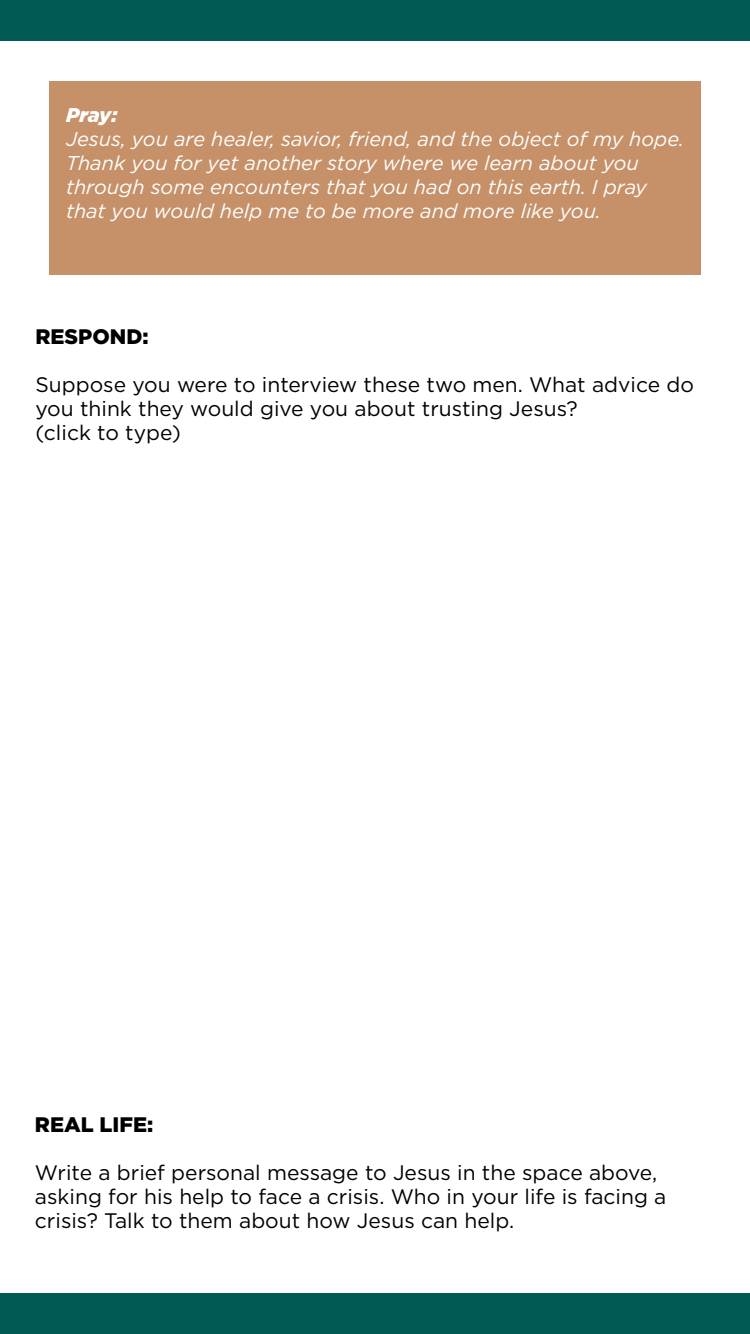
<style>
.page{position:relative;width:750px;height:1334px;background:#fff}
.page>*{position:absolute;margin:0;border:0;box-sizing:border-box;transform-origin:0 0}
.t1{font:21px/24px "Gotham";color:#000}
.t2{font:900 21px "Gotham";color:#000}
.t3{font:italic 20px/24px "Gotham";color:#fff}
.t4{font:italic 900 20px "Gotham";color:#fff}
</style>
<div class="page">
<div style="left:49px;top:81px;width:652px;height:194px;background:#c69169"></div>
<div style="left:0;top:0;width:750px;height:41px;background:#025a56"></div>
<div style="left:0;top:1293px;width:750px;height:41px;background:#025a56"></div>
<p class="t4" style="left:66px;top:101px;width:53px">Pray:</p>
<p class="t3" style="left:66px;top:126px;width:619px">Jesus, you are healer, savior, friend, and the object of my hope.<br>Thank you for yet another story where we learn about you through some encounters that you had on this earth. I pray that you would help me to be more and more like you.</p>
<p class="t2" style="left:36px;top:322px;width:115px">RESPOND:</p>
<p class="t1" style="left:36px;top:372px;width:660px">Suppose you were to interview these two men. What advice do you think they would give you about trusting Jesus?<br>(click to type)</p>
<p class="t2" style="left:35px;top:1110px;width:120px">REAL LIFE:</p>
<p class="t1" style="left:35px;top:1160px;width:633px">Write a brief personal message to Jesus in the space above, asking for his help to face a crisis. Who in your life is facing a crisis? Talk to them about how Jesus can help.</p>
</div>
